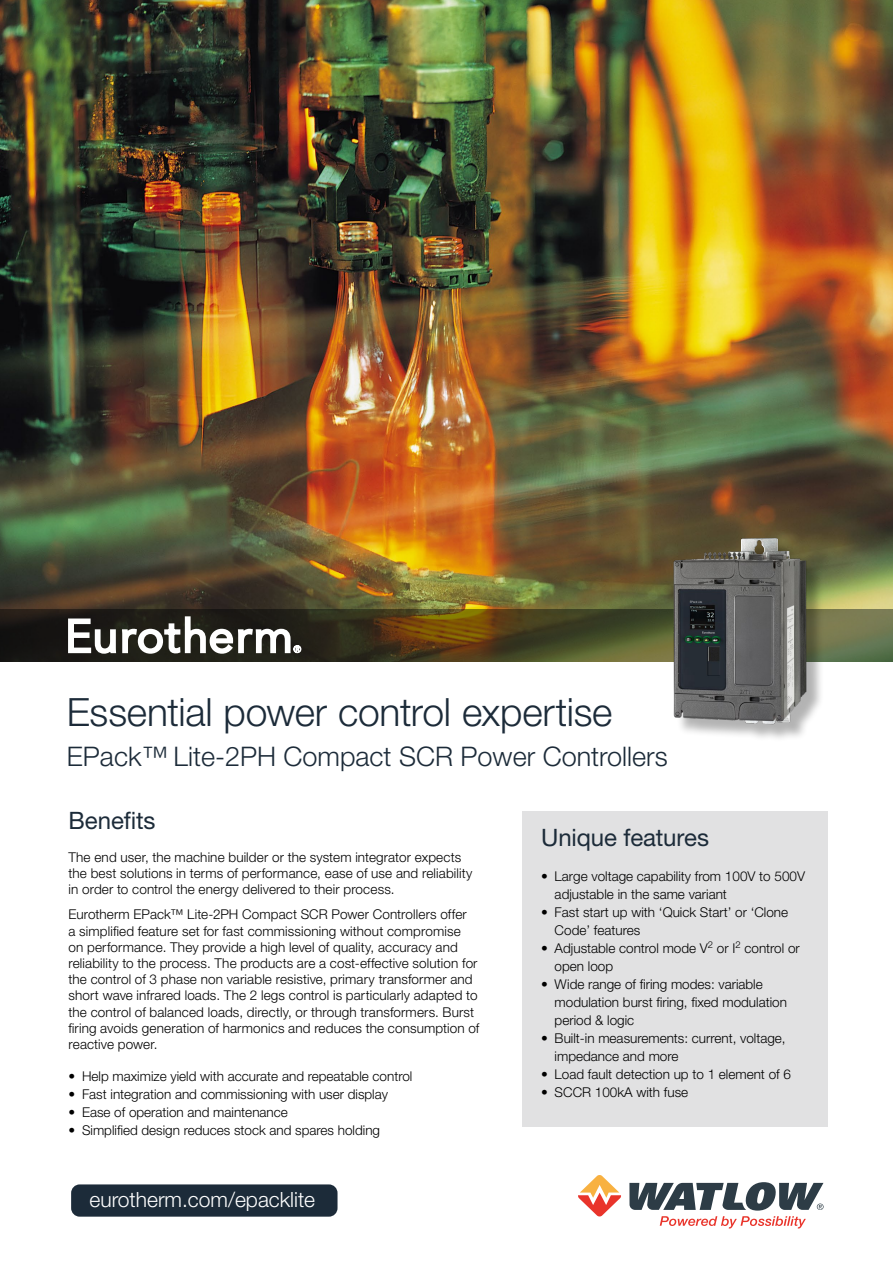
<style>
.page{position:relative;width:893px;height:1263px;background:#fff}
.page>*{position:absolute;margin:0;border:0;box-sizing:border-box;transform-origin:0 0}
.Cover_Subheadline{font:300 39px "Helvetica Neue LT Std";letter-spacing:-.005em;color:#1c2b39}
.Subhead_Style_01{font:300 27px "Helvetica Neue LT Std";color:#1c2b39}
.Sub_title_2{font:24px "Helvetica Neue LT Std";letter-spacing:-.005em;color:#1c2b39}
.Table_Title_Bold{font:300 21px "Helvetica Neue LT Std";color:#fff}
.Body_Text{font:300 13.5px/16.2px "Helvetica Neue LT Std";color:#000}
.Sub_title_2-2{font:300 13.5px/16.2px "Helvetica Neue LT Std";letter-spacing:.01em;color:#000}
</style>
<div class="page">
<img style="left:0;top:0;width:893px;height:609px">
<div style="left:522px;top:811px;width:305px;height:316px;background:#e1e1e2"></div>
<svg style="left:0;top:609px;width:893px;height:53px;background:#433e20"></svg>
<svg style="left:67px;top:615px;width:234px;height:40px"></svg>
<svg style="left:629px;top:1182px;width:194px;height:28px"></svg>
<svg style="left:578px;top:1175px;width:43px;height:42px"></svg>
<svg style="left:660px;top:1216px;width:146px;height:12px"></svg>
<div style="left:71px;top:1184px;width:266px;height:33px;background:#1c2b39;border-radius:9px"></div>
<img style="left:662px;top:526px;width:175px;height:212px">
<p class="Cover_Subheadline" style="left:67px;top:688px;width:547px">Essential power control expertise</p>
<p class="Subhead_Style_01" style="left:67px;top:740px;width:602px">EPack™ Lite-2PH Compact SCR Power Controllers</p>
<p class="Sub_title_2" style="left:69px;top:806px;width:89px">Benefits</p>
<p class="Sub_title_2-2" style="left:69px;top:849px;width:405px">The end user, the machine builder or the system integrator expects the best solutions in terms of performance, ease of use and reliability in order to control the energy delivered to their process.</p>
<p class="Body_Text" style="left:69px;top:906px;width:412px">Eurotherm EPack™ Lite-2PH Compact SCR Power Controllers offer<br>a simplified feature set for fast commissioning without compromise<br>on performance. They provide a high level of quality, accuracy and reliability to the process. The products are a cost-effective solution for the control of 3 phase non variable resistive, primary transformer and short wave infrared loads. The 2 legs control is particularly adapted to the control of balanced loads, directly, or through transformers. Burst firing avoids generation of harmonics and reduces the consumption of reactive power.</p>
<p class="Body_Text" style="left:69px;top:1068px;width:345px">• Help maximize yield with accurate and repeatable control</p>
<p class="Body_Text" style="left:69px;top:1086px;width:321px">• Fast integration and commissioning with user display</p>
<p class="Body_Text" style="left:69px;top:1104px;width:221px">• Ease of operation and maintenance</p>
<p class="Body_Text" style="left:69px;top:1122px;width:313px">• Simplified design reduces stock and spares holding</p>
<p class="Table_Title_Bold" style="left:90px;top:1187px;width:227px">eurotherm.com/epacklite</p>
<p class="Sub_title_2" style="left:541px;top:823px;width:170px">Unique features</p>
<p class="Body_Text" style="left:555px;top:867px;width:252px;line-height:18px;text-indent:-14px">• Large voltage capability from 100V to 500V adjustable in the same variant</p>
<p class="Body_Text" style="left:555px;top:903px;width:235px;line-height:18px;text-indent:-14px">• Fast start up with ‘Quick Start’ or ‘Clone<br>Code’ features</p>
<p class="Body_Text" style="left:555px;top:939px;width:247px;line-height:18px;text-indent:-14px">• Adjustable control mode V<sup>2</sup> or I<sup>2</sup> control or open loop</p>
<p class="Body_Text" style="left:555px;top:975px;width:234px;line-height:18px;text-indent:-14px">• Wide range of firing modes: variable modulation burst firing, fixed modulation period &amp; logic</p>
<p class="Body_Text" style="left:555px;top:1029px;width:233px;line-height:18px;text-indent:-14px">• Built-in measurements: current, voltage, impedance and more</p>
<p class="Body_Text" style="left:541px;top:1066px;width:251px">• Load fault detection up to 1 element of 6</p>
<p class="Body_Text" style="left:541px;top:1084px;width:149px">• SCCR 100kA with fuse</p>
</div>
